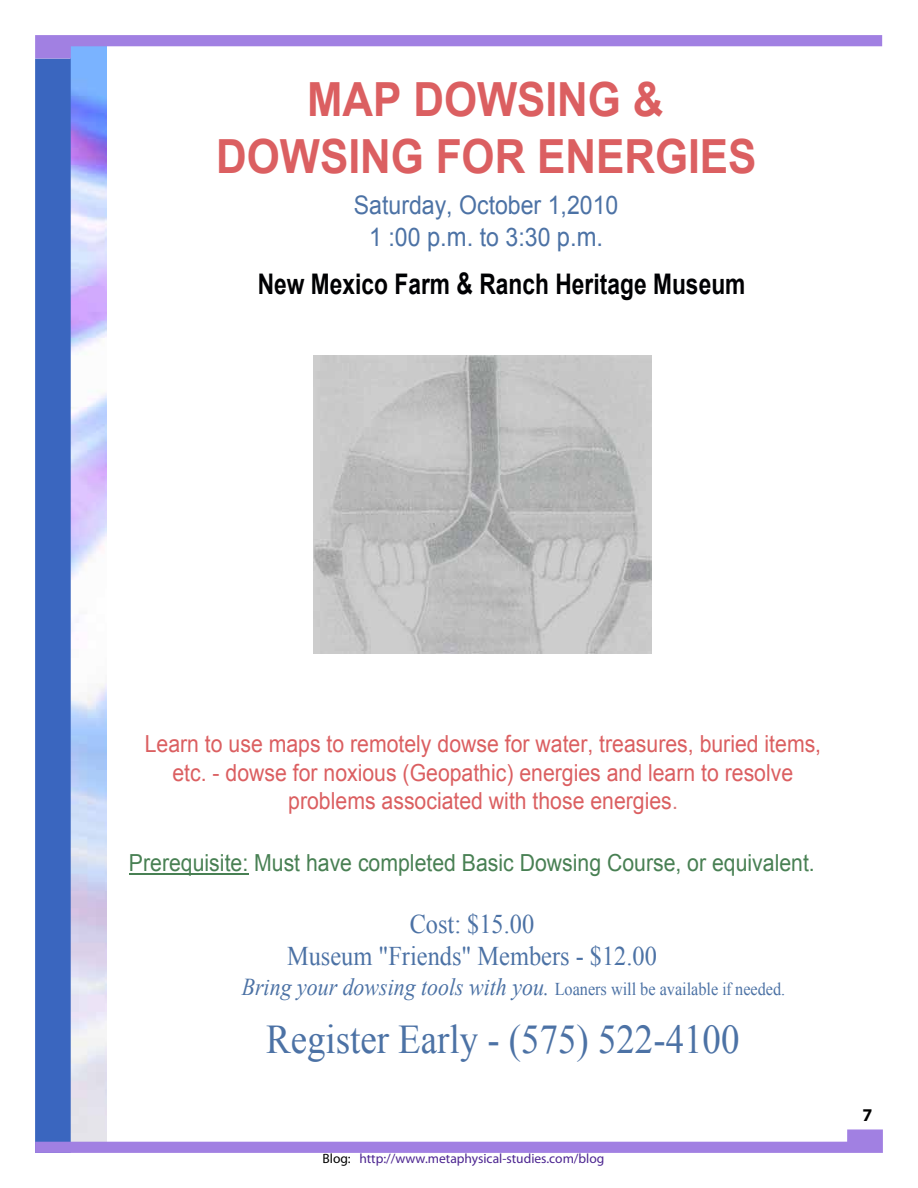
<style>
.page{position:relative;width:918px;height:1188px;background:#fff}
.page>*{position:absolute;margin:0;border:0;box-sizing:border-box;transform-origin:0 0}
.t1{font:700 47.1px/57.4px "Arial";color:#db5f61;text-align:center;scale:.9 1}
.t2{font:40.8px "Times New Roman";color:#4c72a5;scale:.9 1}
.t3{font:700 28.35px "Arial";color:#000103;scale:.8 1}
.t4{font:27px/31.2px "Times New Roman";color:#4c72a5;text-align:center;scale:.9 1}
.t5{font:25.5px/32px "Arial";color:#4c72a5;text-align:center;scale:.9 1}
.t6{font:23.55px/28.5px "Arial";color:#db5f61;text-align:center;scale:.9 1}
.t7{font:23.55px "Arial";color:#488053;scale:.9 1}
.t8{font:18px "Times New Roman";color:#4c72a5;scale:.9 1}
.t9{font:700 18px "Myriad Pro";color:#000}
.t10{font:13.5px "Myriad Pro";color:#4b2490}
.s1{font-size:26.25px}
.s2{font-size:29.7px}
.s3{color:#dc7879}
.s4{font-style:italic;font-size:24.3px}
.s5{color:#000}
</style>
<div class="page">
<img style="left:71px;top:59px;width:35px;height:1070px">
<div style="left:35px;top:59px;width:36px;height:1094px;background:#3a66bf"></div>
<svg style="left:35px;top:35px;width:847px;height:24px"></svg>
<svg style="left:35px;top:1129px;width:848px;height:24px"></svg>
<img style="left:314px;top:356px;width:337px;height:297px">
<hr style="left:129px;top:874px;width:119px;height:1px;background:#488053">
<h1 class="t1" style="left:216px;top:72px;width:602px">MAP DOWSING &amp;<br>DOWSING FOR ENERGIES</h1>
<p class="t5" style="left:354px;top:189px;width:296px">Saturday, October 1,2010<br>1 :00 <span class="s1">p.m.</span> to 3:30 <span class="s1">p.m.</span></p>
<p class="t3" style="left:258px;top:266px;width:611px">New Mexico Farm <span class="s2">&amp;</span> Ranch Heritage Museum</p>
<p class="t6" style="left:145px;top:730px;width:753px">Learn to use maps to remotely dowse for water, treasures, buried items, etc. - dowse for noxious (Geopathic) energies and learn to resolve problems associated with those energies<span class="s3">.</span></p>
<p class="t7" style="left:129px;top:847px;width:764px">Prerequisite: Must have completed Basic Dowsing Course, or equivalent.</p>
<p class="t4" style="left:287px;top:908px;width:412px">Cost: $15.00<br>Museum "Friends" Members - $12.00</p>
<p class="t8" style="left:242px;top:977px;width:606px"><span class="s4">Bring your dowsing tools with you.</span> Loaners will be available if needed.</p>
<h2 class="t2" style="left:266px;top:1012px;width:527px">Register Early - (575) 522-4100</h2>
<p class="t10" style="left:322px;top:1150px;width:283px"><span class="s5">Blog:</span> http://www.metaphysical-studies.com/blog</p>
<p class="t9" style="left:862px;top:1103px;width:11px">7</p>
</div>
